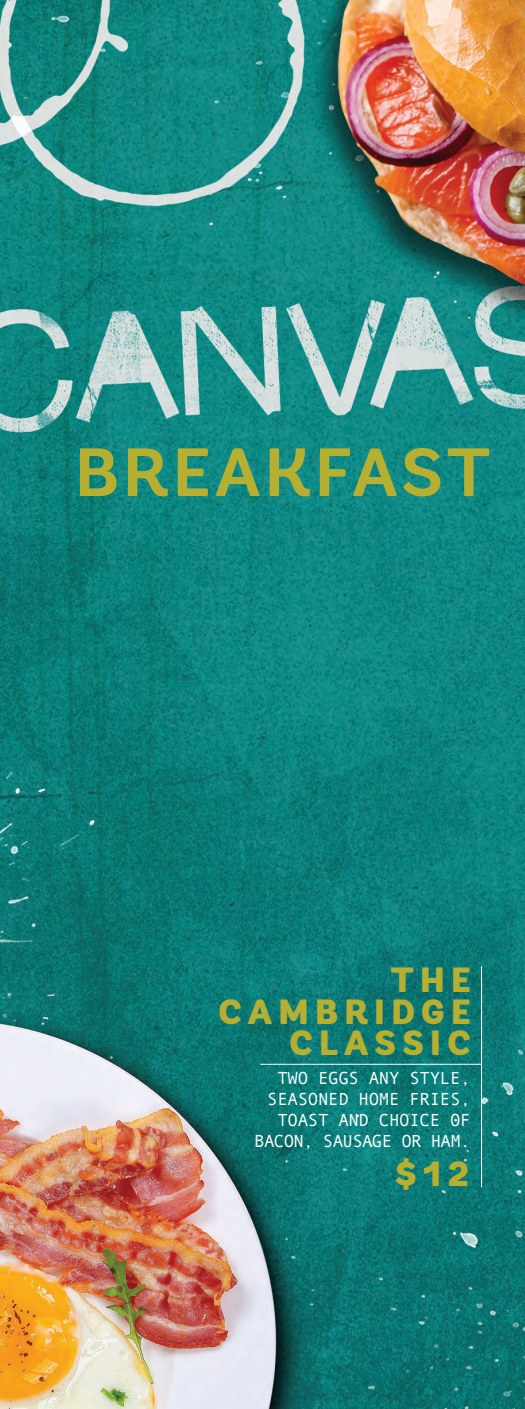
<style>
.page{position:relative;width:525px;height:1409px;background:#fff}
.page>*{position:absolute;margin:0;border:0;box-sizing:border-box;transform-origin:0 0}
.t1{font:700 68.08px "Andes Rounded";letter-spacing:.06em;color:#b6af32}
.t2{font:900 35px/31.5px "Andes Rounded";letter-spacing:.18em;color:#b6af32;text-align:right}
.t3{font:17.5px/21px "Andale Mono";letter-spacing:-.02em;color:#fff;text-align:right}
</style>
<div class="page">
<img style="left:0;top:0;width:525px;height:1408px">
<hr style="left:481px;top:965px;width:1px;height:221px;background:#fff">
<hr style="left:260px;top:1063px;width:221px;height:1px;background:#fff">
<h1 class="t1" style="left:75px;top:430px;width:416px">BREAKFAST</h1>
<h2 class="t2" style="left:218px;top:965px;width:254px">THE<br>CAMBRIDGE<br>CLASSIC</h2>
<p class="t3" style="left:254px;top:1065px;width:218px">TWO EGGS ANY STYLE,<br>SEASONED HOME FRIES,<br>TOAST AND CHOICE OF<br>BACON, SAUSAGE OR HAM.</p>
<h2 class="t2" style="left:395px;top:1158px;width:76px">$12</h2>
</div>
